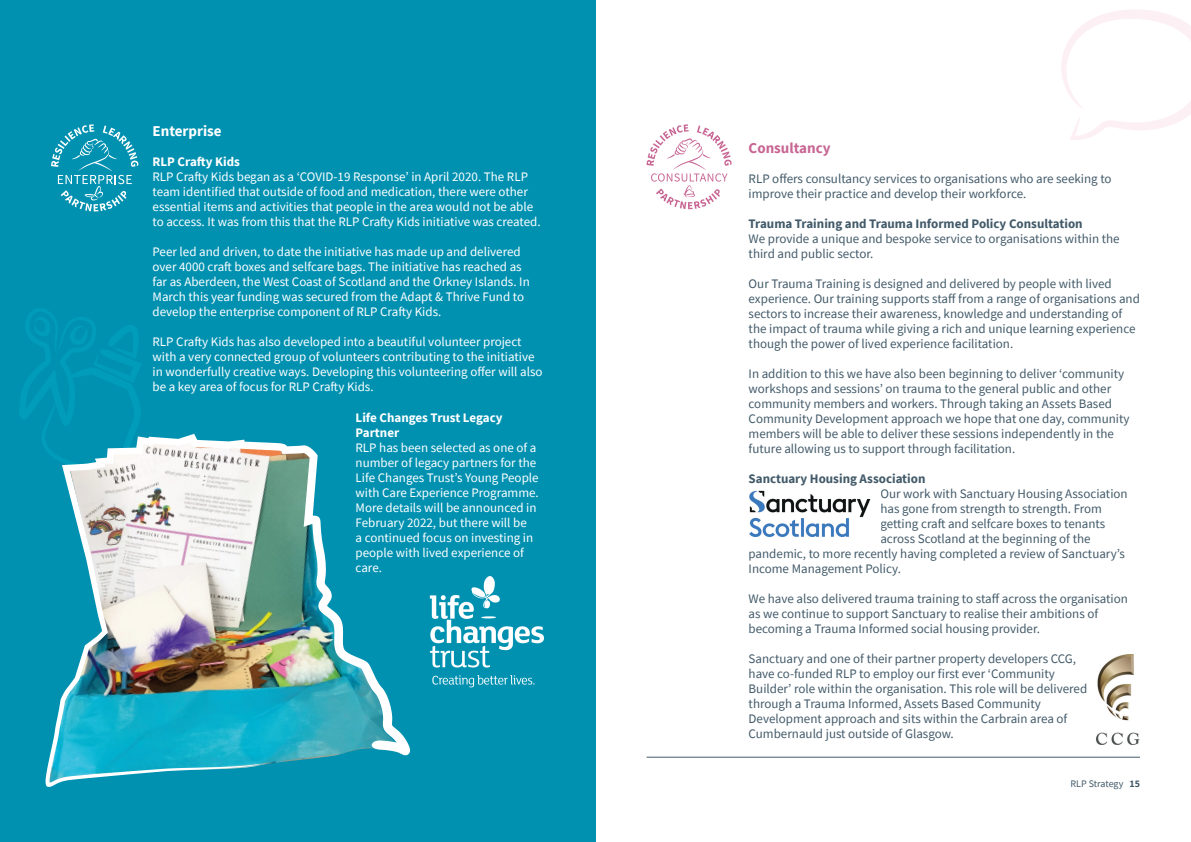
<style>
.page{position:relative;width:1191px;height:842px;background:#fff}
.page>*{position:absolute;margin:0;border:0;box-sizing:border-box;transform-origin:0 0}
.t1{font:700 15px "Source Sans Pro";color:#c86694}
.t2{font:700 15px "Source Sans Pro";color:#fff}
.t3{font:13px/15px "Source Sans Pro";color:#425a69}
.t4{font:13px/15px "Source Sans Pro";color:#fff}
.t5{font:700 13px "Source Sans Pro";color:#425a69}
.t6{font:700 13px/15px "Source Sans Pro";color:#fff}
.t7{font:10px "Source Sans Pro";letter-spacing:-.01em;color:#425a69}
.s1{font-weight:700}
</style>
<div class="page">
<div style="left:0;top:0;width:595px;height:842px;background:#0091b1"></div>
<hr style="left:646px;top:757px;width:494px;height:1px;background:#425a69">
<svg style="left:646px;top:124px;width:85px;height:85px"></svg>
<svg style="left:51px;top:124px;width:87px;height:87px"></svg>
<svg style="left:20px;top:308px;width:121px;height:139px"></svg>
<svg style="left:1061px;top:10px;width:130px;height:130px"></svg>
<img style="left:45px;top:434px;width:365px;height:353px">
<img style="left:429px;top:576px;width:115px;height:112px">
<img style="left:749px;top:490px;width:122px;height:47px">
<img style="left:1096px;top:654px;width:43px;height:91px">
<p class="t2" style="left:153px;top:120px;width:71px">Enterprise</p>
<p class="t6" style="left:153px;top:154px;width:89px">RLP Crafty Kids</p>
<p class="t4" style="left:153px;top:169px;width:389px">RLP Crafty Kids began as a ‘COVID-19 Response’ in April 2020. The RLP team identified that outside of food and medication, there were other essential items and activities that people in the area would not be able to access. It was from this that the RLP Crafty Kids initiative was created.</p>
<p class="t4" style="left:153px;top:244px;width:379px">Peer led and driven, to date the initiative has made up and delivered over 4000 craft boxes and selfcare bags. The initiative has reached as far as Aberdeen, the West Coast of Scotland and the Orkney Islands. In March this year funding was secured from the Adapt &amp; Thrive Fund to develop the enterprise component of RLP Crafty Kids.</p>
<p class="t4" style="left:153px;top:334px;width:391px">RLP Crafty Kids has also developed into a beautiful volunteer project with a very connected group of volunteers contributing to the initiative in wonderfully creative ways. Developing this volunteering offer will also be a key area of focus for RLP Crafty Kids.</p>
<p class="t6" style="left:355px;top:410px;width:148px">Life Changes Trust Legacy<br>Partner</p>
<p class="t4" style="left:355px;top:440px;width:185px">RLP has been selected as one of a number of legacy partners for the<br>Life Changes Trust’s Young People with Care Experience Programme.<br>More details will be announced in<br>February 2022, but there will be<br>a continued focus on investing in people with lived experience of care.</p>
<p class="t1" style="left:748px;top:138px;width:83px">Consultancy</p>
<p class="t3" style="left:748px;top:171px;width:364px">RLP offers consultancy services to organisations who are seeking to improve their practice and develop their workforce.</p>
<p class="t5" style="left:748px;top:215px;width:335px">Trauma Training and Trauma Informed Policy Consultation</p>
<p class="t3" style="left:748px;top:231px;width:372px">We provide a unique and bespoke service to organisations within the third and public sector.</p>
<p class="t3" style="left:748px;top:276px;width:393px">Our Trauma Training is designed and delivered by people with lived experience. Our training supports staff from a range of organisations and sectors to increase their awareness, knowledge and understanding of the impact of trauma while giving a rich and unique learning experience though the power of lived experience facilitation.</p>
<p class="t3" style="left:748px;top:366px;width:382px">In addition to this we have also been beginning to deliver ‘community workshops and sessions’ on trauma to the general public and other community members and workers. Through taking an Assets Based Community Development approach we hope that one day, community members will be able to deliver these sessions independently in the future allowing us to support through facilitation.</p>
<p class="t5" style="left:748px;top:470px;width:178px">Sanctuary Housing Association</p>
<p class="t3" style="left:880px;top:486px;width:249px">Our work with Sanctuary Housing Association</p>
<p class="t3" style="left:880px;top:501px;width:223px">has gone from strength to strength. From</p>
<p class="t3" style="left:880px;top:516px;width:226px">getting craft and selfcare boxes to tenants</p>
<p class="t3" style="left:880px;top:531px;width:212px">across Scotland at the beginning of the</p>
<p class="t3" style="left:748px;top:546px;width:378px">pandemic, to more recently having completed a review of Sanctuary’s</p>
<p class="t3" style="left:748px;top:561px;width:154px">Income Management Policy.</p>
<p class="t3" style="left:748px;top:591px;width:381px">We have also delivered trauma training to staff across the organisation as we continue to support Sanctuary to realise their ambitions of becoming a Trauma Informed social housing provider.</p>
<p class="t3" style="left:748px;top:651px;width:340px">Sanctuary and one of their partner property developers CCG, have co-funded RLP to employ our first ever ‘Community Builder’ role within the organisation. This role will be delivered through a Trauma Informed, Assets Based Community Development approach and sits within the Carbrain area of Cumbernauld just outside of Glasgow.</p>
<p class="t7" style="left:1070px;top:777px;width:71px">RLP Strategy <span class="s1">15</span></p>
</div>
